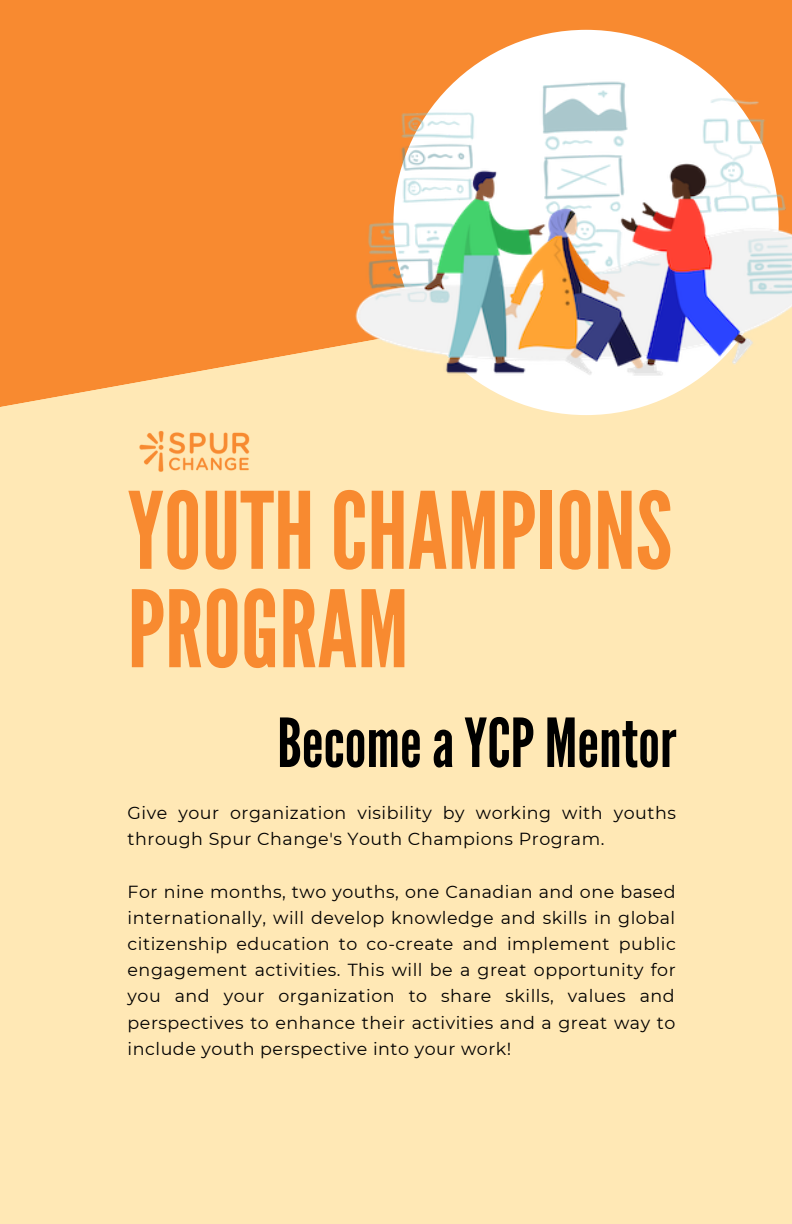
<style>
.page{position:relative;width:792px;height:1224px;background:#ffe8b5}
.page>*{position:absolute;margin:0;border:0;box-sizing:border-box;transform-origin:0 0}
.t1{font:106.2px/98.4px "League Gothic";color:#f88a30}
.t2{font:67.4px "League Gothic";color:#000}
.t3{font:17.4px/26.2px "Montserrat";letter-spacing:.03em;color:#000}
</style>
<div class="page">
<svg style="left:0;top:0;width:792px;height:415px;background:#f8943e"></svg>
<img style="left:139px;top:431px;width:111px;height:41px">
<div style="left:393px;top:30px;width:386px;height:385px;background:#fff;border-radius:50%"></div>
<img style="left:331px;top:56px;width:461px;height:344px">
<h1 class="t1" style="left:128px;top:484px;width:546px">YOUTHCHAMPIONS<br>PROGRAM</h1>
<h2 class="t2" style="left:277px;top:704px;width:401px">BecomeaYCP Mentor</h2>
<p class="t3" style="left:128px;top:800px;width:550px">Give your organization visibility by working with youths through Spur Change's Youth Champions Program.</p>
<p class="t3" style="left:128px;top:878px;width:550px;text-align:justify">For nine months, two youths, one Canadian and one based internationally, will develop knowledge and skills in global citizenship education to co-create and implement public engagement activities. This will be a great opportunity for you and your organization to share skills, values and perspectives to enhance their activities and a great way to include youth perspective into your work!</p>
</div>
